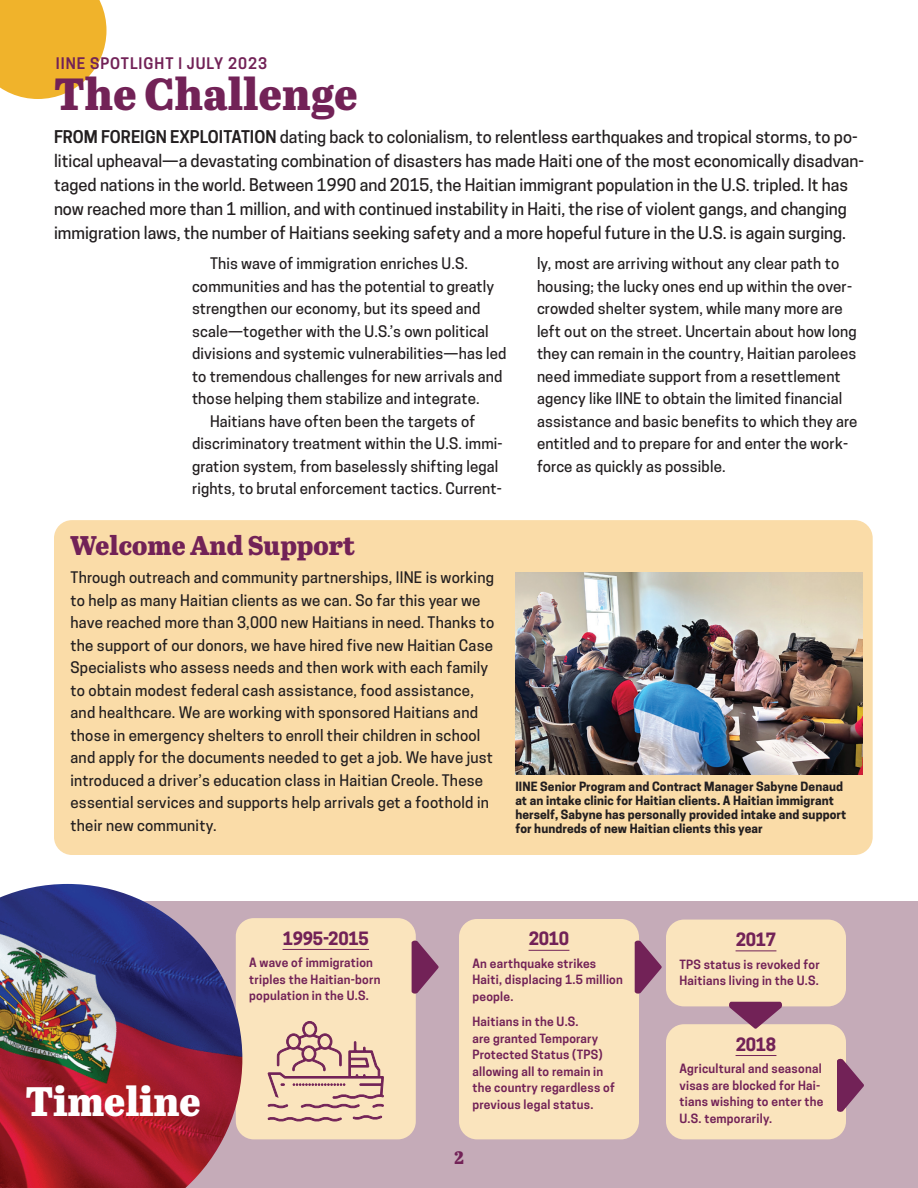
<style>
.page{position:relative;width:918px;height:1188px;background:#fff}
.page>*{position:absolute;margin:0;border:0;box-sizing:border-box;transform-origin:0 0}
.t1{font:45px "Abril Titling Eb";color:#722257}
.t2{font:41.1px "Abril Titling Eb";color:#fff}
.t3{font:27px "Abril Titling Eb";color:#722257}
.t4{font:18px "Abril Titling Eb";color:#722257}
.t5{font:700 17.25px "Cooper Hewitt";letter-spacing:-.015em;color:#722257}
.t6{font:500 16.5px/24px "Cooper Hewitt";color:#231f20}
.t7{font:500 15px/22.5px "Cooper Hewitt";letter-spacing:.01em;color:#231f20}
.t8{font:600 15px "Cooper Hewitt";letter-spacing:.065em;color:#722257}
.t9{font:600 12px/16.5px "Cooper Hewitt";letter-spacing:.02em;color:#722257}
.t10{font:700 12px/14.2px "Cooper Hewitt";letter-spacing:.01em;color:#231f20}
.s1{font-weight:600}
</style>
<div class="page">
<div style="left:54px;top:520px;width:819px;height:335px;background:#fadca8;border-radius:18px"></div>
<div style="left:49px;top:902px;width:869px;height:286px;background:#c5abb8"></div>
<div style="left:236px;top:918px;width:180px;height:221px;background:#fae4bd;border-radius:18px"></div>
<hr style="left:283px;top:949px;width:86px;height:1px;background:#722257">
<svg style="left:0;top:0;width:106px;height:99px;background:#f1bb42"></svg>
<div style="left:459px;top:919px;width:180px;height:220px;background:#fae4bd;border-radius:18px"></div>
<hr style="left:529px;top:950px;width:40px;height:1px;background:#722257">
<svg style="left:412px;top:940px;width:27px;height:55px"></svg>
<img style="left:515px;top:573px;width:347px;height:201px">
<div style="left:666px;top:920px;width:180px;height:86px;background:#fae4bd;border-radius:18px"></div>
<hr style="left:736px;top:951px;width:40px;height:1px;background:#722257">
<div style="left:666px;top:1024px;width:180px;height:115px;background:#fae4bd;border-radius:18px"></div>
<hr style="left:736px;top:1055px;width:40px;height:1px;background:#722257">
<svg style="left:635px;top:940px;width:27px;height:54px"></svg>
<svg style="left:728px;top:1002px;width:55px;height:27px"></svg>
<svg style="left:837px;top:1058px;width:27px;height:54px"></svg>
<img style="left:0;top:884px;width:242px;height:304px">
<svg style="left:267px;top:1021px;width:117px;height:101px"></svg>
<p class="t8" style="left:56px;top:54px;width:213px">IINE SPOTLIGHT | JULY 2023</p>
<h1 class="t1" style="left:54px;top:61px;width:305px">The Challenge</h1>
<p class="t6" style="left:54px;top:125px;width:812px"><span class="s1">FROM FOREIGN EXPLOITATION</span> dating back to colonialism, to relentless earthquakes and tropical storms, to po&shy;litical upheaval—a devastating combination of disasters has made Haiti one of the most economically disadvan&shy;taged nations in the world. Between 1990 and 2015, the Haitian immigrant population in the U.S. tripled. It has now reached more than 1 million, and with continued instability in Haiti, the rise of violent gangs, and changing immigration laws, the number of Haitians seeking safety and a more hopeful future in the U.S. is again surging.</p>
<p class="t7" style="left:210px;top:253px;width:259px">This wave of immigration enriches U.S.</p>
<p class="t7" style="left:192px;top:275px;width:304px">communities and has the potential to greatly</p>
<p class="t7" style="left:192px;top:298px;width:290px">strengthen our economy, but its speed and</p>
<p class="t7" style="left:192px;top:320px;width:298px">scale—together with the U.S.’s own political</p>
<p class="t7" style="left:192px;top:343px;width:316px">divisions and systemic vulnerabilities—has led</p>
<p class="t7" style="left:192px;top:365px;width:312px">to tremendous challenges for new arrivals and</p>
<p class="t7" style="left:192px;top:388px;width:289px">those helping them stabilize and integrate.</p>
<p class="t7" style="left:210px;top:410px;width:267px">Haitians have often been the targets of</p>
<p class="t7" style="left:192px;top:433px;width:312px">discriminatory treatment within the U.S. immi-</p>
<p class="t7" style="left:192px;top:455px;width:308px">gration system, from baselessly shifting legal</p>
<p class="t7" style="left:192px;top:478px;width:311px">rights, to brutal enforcement tactics. Current-</p>
<p class="t7" style="left:537px;top:253px;width:322px">ly, most are arriving without any clear path to housing; the lucky ones end up within the over&shy;crowded shelter system, while many more are left out on the street. Uncertain about how long they can remain in the country, Haitian parolees need immediate support from a resettlement agency like IINE to obtain the limited financial assistance and basic benefits to which they are entitled and to prepare for and enter the work&shy;force as quickly as possible.</p>
<h3 class="t3" style="left:70px;top:525px;width:286px">Welcome And Support</h3>
<p class="t7" style="left:70px;top:567px;width:426px">Through outreach and community partnerships, IINE is working to help as many Haitian clients as we can. So far this year we have reached more than 3,000 new Haitians in need. Thanks to the support of our donors, we have hired five new Haitian Case Specialists who assess needs and then work with each family to obtain modest federal cash assistance, food assistance, and healthcare. We are working with sponsored Haitians and those in emergency shelters to enroll their children in school and apply for the documents needed to get a job. We have just introduced a driver’s education class in Haitian Creole. These essential services and supports help arrivals get a foothold in their new community.</p>
<p class="t10" style="left:515px;top:779px;width:333px">IINE Senior Program and Contract Manager Sabyne Denaud at an intake clinic for Haitian clients. A Haitian immigrant herself, Sabyne has personally provided intake and support for hundreds of new Haitian clients this year</p>
<h2 class="t2" style="left:25px;top:1071px;width:177px">Timeline</h2>
<p class="t5" style="left:283px;top:928px;width:88px">1995-2015</p>
<p class="t9" style="left:249px;top:954px;width:133px">A wave of immigration triples the Haitian-born population in the U.S.</p>
<p class="t5" style="left:529px;top:929px;width:42px">2010</p>
<p class="t9" style="left:472px;top:955px;width:152px">An earthquake strikes<br>Haiti, displacing 1.5 million people.</p>
<p class="t9" style="left:472px;top:1014px;width:144px">Haitians in the U.S.<br>are granted Temporary<br>Protected Status (TPS) allowing all to remain in the country regardless of previous legal status.</p>
<p class="t4" style="left:454px;top:1144px;width:11px">2</p>
<p class="t5" style="left:736px;top:929px;width:42px">2017</p>
<p class="t9" style="left:680px;top:956px;width:142px">TPS status is revoked for<br>Haitians living in the U.S.</p>
<p class="t5" style="left:736px;top:1034px;width:42px">2018</p>
<p class="t9" style="left:680px;top:1060px;width:146px">Agricultural and seasonal visas are blocked for Hai&shy;tians wishing to enter the</p>
<p class="t9" style="left:680px;top:1110px;width:94px">U.S. temporarily.</p>
</div>
